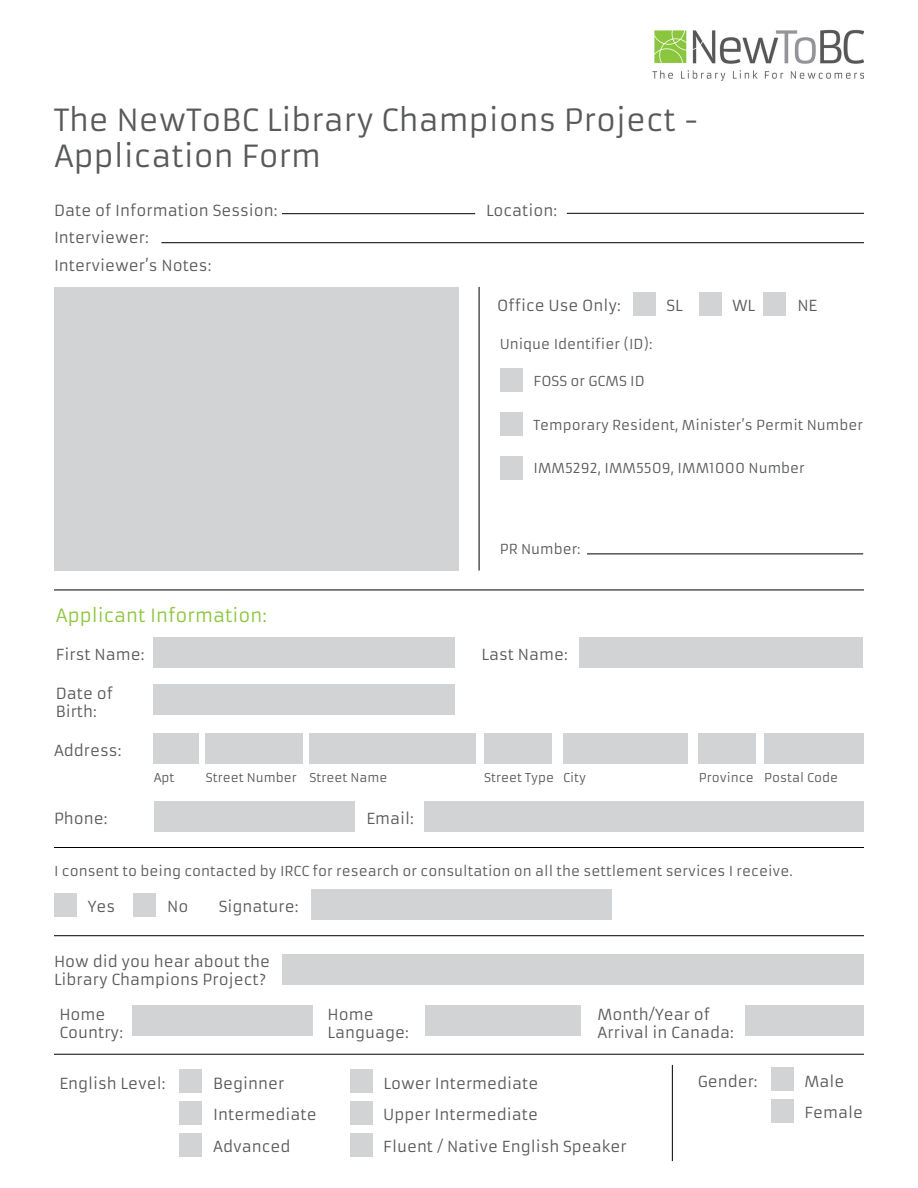
<style>
.page{position:relative;width:918px;height:1188px;background:#fff}
.page>*{position:absolute;margin:0;border:0;box-sizing:border-box;transform-origin:0 0}
.t1{font:30px/36px "Armata";color:#58595b}
.t2{font:18px "Armata";color:#8dc63f}
.t3{font:15px/18px "Armata";color:#58595b}
.t4{font:13.5px "Armata";color:#58595b}
.t5{font:12px "Armata";color:#58595b}
</style>
<div class="page">
<div style="left:154px;top:734px;width:45px;height:30px;background:#d1d3d4"></div>
<div style="left:310px;top:734px;width:166px;height:30px;background:#d1d3d4"></div>
<hr style="left:54px;top:847px;width:810px;height:1px;background:#000">
<div style="left:154px;top:638px;width:301px;height:30px;background:#d1d3d4"></div>
<div style="left:580px;top:638px;width:283px;height:30px;background:#d1d3d4"></div>
<div style="left:154px;top:684px;width:301px;height:31px;background:#d1d3d4"></div>
<div style="left:484px;top:734px;width:68px;height:30px;background:#d1d3d4"></div>
<div style="left:563px;top:734px;width:125px;height:30px;background:#d1d3d4"></div>
<div style="left:699px;top:734px;width:57px;height:30px;background:#d1d3d4"></div>
<div style="left:764px;top:734px;width:100px;height:30px;background:#d1d3d4"></div>
<div style="left:154px;top:801px;width:201px;height:31px;background:#d1d3d4"></div>
<div style="left:425px;top:801px;width:439px;height:31px;background:#d1d3d4"></div>
<hr style="left:282px;top:213px;width:193px;height:1px;background:#000">
<hr style="left:567px;top:213px;width:297px;height:1px;background:#000">
<div style="left:282px;top:954px;width:581px;height:31px;background:#d1d3d4"></div>
<hr style="left:161px;top:242px;width:703px;height:1px;background:#000">
<div style="left:133px;top:1006px;width:180px;height:30px;background:#d1d3d4"></div>
<div style="left:426px;top:1006px;width:155px;height:30px;background:#d1d3d4"></div>
<div style="left:745px;top:1006px;width:118px;height:30px;background:#d1d3d4"></div>
<div style="left:179px;top:1070px;width:23px;height:23px;background:#d1d3d4"></div>
<div style="left:179px;top:1101px;width:23px;height:23px;background:#d1d3d4"></div>
<div style="left:179px;top:1133px;width:23px;height:23px;background:#d1d3d4"></div>
<div style="left:350px;top:1133px;width:23px;height:23px;background:#d1d3d4"></div>
<div style="left:771px;top:1068px;width:23px;height:23px;background:#d1d3d4"></div>
<div style="left:771px;top:1099px;width:23px;height:23px;background:#d1d3d4"></div>
<hr style="left:672px;top:1065px;width:1px;height:96px;background:#000">
<div style="left:350px;top:1070px;width:23px;height:23px;background:#d1d3d4"></div>
<div style="left:350px;top:1101px;width:23px;height:23px;background:#d1d3d4"></div>
<hr style="left:54px;top:1054px;width:810px;height:1px;background:#000">
<div style="left:54px;top:287px;width:405px;height:284px;background:#d1d3d4"></div>
<hr style="left:54px;top:590px;width:810px;height:1px;background:#000">
<hr style="left:479px;top:287px;width:1px;height:284px;background:#000">
<div style="left:633px;top:292px;width:23px;height:23px;background:#d1d3d4"></div>
<div style="left:699px;top:292px;width:23px;height:23px;background:#d1d3d4"></div>
<div style="left:763px;top:292px;width:23px;height:23px;background:#d1d3d4"></div>
<div style="left:500px;top:368px;width:23px;height:23px;background:#d1d3d4"></div>
<div style="left:500px;top:412px;width:23px;height:23px;background:#d1d3d4"></div>
<div style="left:500px;top:456px;width:23px;height:23px;background:#d1d3d4"></div>
<hr style="left:587px;top:554px;width:276px;height:1px;background:#000">
<div style="left:206px;top:734px;width:97px;height:30px;background:#d1d3d4"></div>
<img style="left:652px;top:29px;width:212px;height:52px">
<hr style="left:54px;top:935px;width:810px;height:1px;background:#000">
<div style="left:54px;top:893px;width:23px;height:23px;background:#d1d3d4"></div>
<div style="left:133px;top:893px;width:23px;height:23px;background:#d1d3d4"></div>
<div style="left:311px;top:890px;width:301px;height:30px;background:#d1d3d4"></div>
<h1 class="t1" style="left:54px;top:103px;width:646px">The NewToBC Library Champions Project -<br>Application Form</h1>
<p class="t3" style="left:54px;top:202px;width:225px">Date of Information Session:</p>
<p class="t3" style="left:486px;top:202px;width:73px">Location:</p>
<p class="t3" style="left:54px;top:229px;width:96px">Interviewer:</p>
<p class="t3" style="left:54px;top:257px;width:159px">Interviewer’s Notes:</p>
<p class="t3" style="left:497px;top:297px;width:125px">Office Use Only:</p>
<p class="t3" style="left:667px;top:297px;width:18px">SL</p>
<p class="t3" style="left:733px;top:297px;width:24px">WL</p>
<p class="t3" style="left:797px;top:297px;width:21px">NE</p>
<p class="t4" style="left:500px;top:336px;width:154px">Unique Identifier (ID):</p>
<p class="t4" style="left:534px;top:373px;width:113px">FOSS or GCMS ID</p>
<p class="t4" style="left:534px;top:416px;width:331px">Temporary Resident, Minister’s Permit Number</p>
<p class="t4" style="left:534px;top:460px;width:273px">IMM5292, IMM5509, IMM1000 Number</p>
<p class="t4" style="left:500px;top:541px;width:82px">PR Number:</p>
<p class="t2" style="left:56px;top:604px;width:213px">Applicant Information:</p>
<p class="t3" style="left:56px;top:646px;width:90px">First Name:</p>
<p class="t3" style="left:482px;top:646px;width:88px">Last Name:</p>
<p class="t3" style="left:56px;top:684px;width:59px">Date of<br>Birth:</p>
<p class="t3" style="left:54px;top:742px;width:69px">Address:</p>
<p class="t5" style="left:154px;top:770px;width:22px">Apt</p>
<p class="t5" style="left:206px;top:770px;width:183px">Street Number Street Name</p>
<p class="t5" style="left:484px;top:770px;width:103px">Street Type City</p>
<p class="t5" style="left:699px;top:770px;width:141px">Province Postal Code</p>
<p class="t3" style="left:54px;top:809px;width:55px">Phone:</p>
<p class="t3" style="left:367px;top:809px;width:49px">Email:</p>
<p class="t4" style="left:54px;top:862px;width:740px">I consent to being contacted by IRCC for research or consultation on all the settlement services I receive.</p>
<p class="t3" style="left:88px;top:898px;width:29px">Yes</p>
<p class="t3" style="left:167px;top:898px;width:23px">No</p>
<p class="t3" style="left:219px;top:898px;width:81px">Signature:</p>
<p class="t3" style="left:54px;top:953px;width:218px">How did you hear about the<br>Library Champions Project?</p>
<p class="t3" style="left:59px;top:1006px;width:65px">Home<br>Country:</p>
<p class="t3" style="left:328px;top:1006px;width:83px">Home<br>Language:</p>
<p class="t3" style="left:598px;top:1006px;width:138px">Month/Year of<br>Arrival in Canada:</p>
<p class="t3" style="left:59px;top:1074px;width:108px">English Level:</p>
<p class="t3" style="left:213px;top:1068px;width:105px;line-height:31.7px">Beginner<br>Intermediate<br>Advanced</p>
<p class="t3" style="left:698px;top:1072px;width:61px">Gender:</p>
<p class="t3" style="left:805px;top:1066px;width:60px;line-height:31.5px">Male<br>Female</p>
<p class="t3" style="left:383px;top:1068px;width:157px;line-height:31.5px">Lower Intermediate<br>Upper Intermediate</p>
<p class="t3" style="left:383px;top:1138px;width:245px">Fluent / Native English Speaker</p>
</div>
